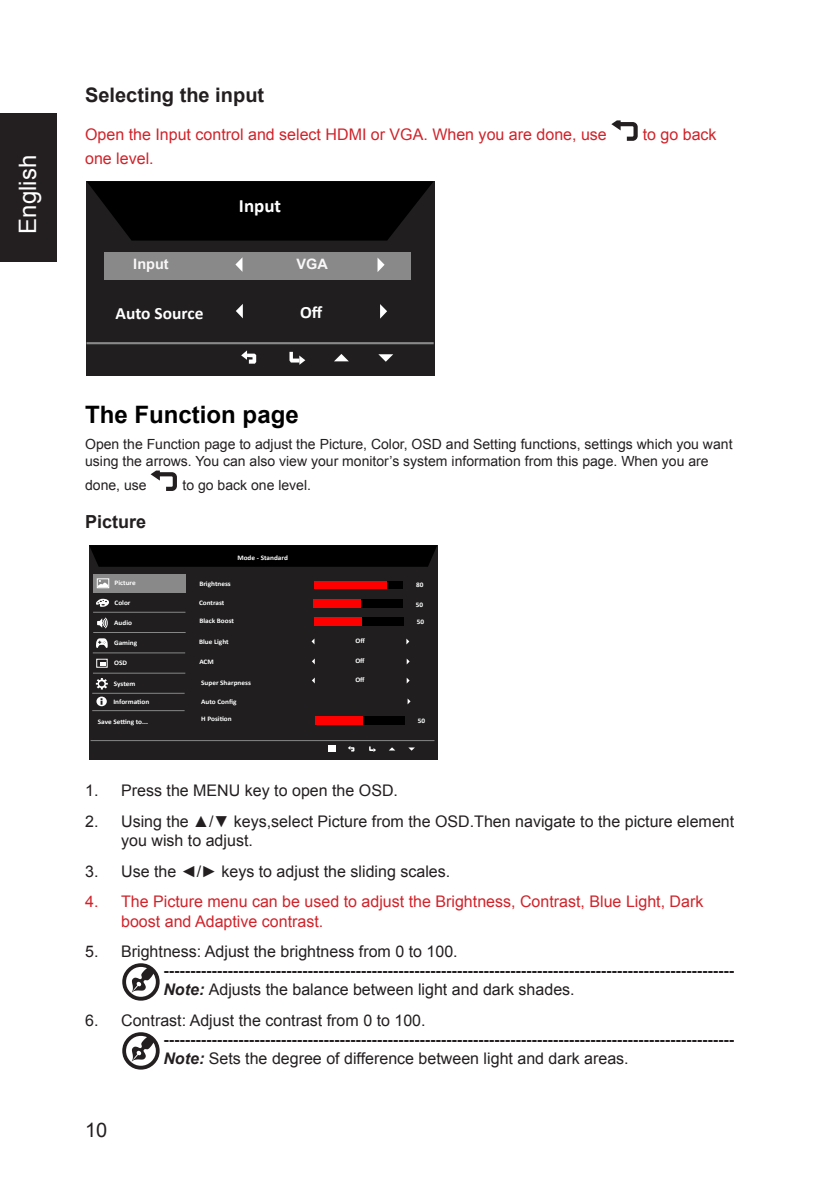
<style>
.page{position:relative;width:823px;height:1191px;background:#fff}
.page>*{position:absolute;margin:0;border:0;box-sizing:border-box;transform-origin:0 0}
.Heading_3{font:700 24px "Arial";color:#000}
.t1{font:24px "Arial";color:#fff}
.Heading1{font:700 20px "Arial";color:#231f20}
.t2{font:20px "Arial";color:#231f20}
.t3{font:700 18.8px "Calibri";color:#fff}
.Heading1-2{font:700 18px "Arial";color:#231f20}
.t4{font:700 17.2px "Calibri";color:#fff}
.t5{font:700 16px/19.2px "Arial";color:#231f20}
.Heading1-3{font:16px/19.2px "Arial";color:#d1232a}
.t6{font:16px/19.2px "Arial";color:#231f20}
.t7{font:700 14.4px "Arial";color:#f9f7f7}
.Heading1-4{font:14px/16.8px "Arial";color:#231f20}
.t8{font:700 7px "Calibri";color:#fff;scale:1.04 1}
.s1{font-weight:400}
.s2{font-style:italic}
</style>
<div class="page">
<div style="left:0;top:113px;width:57px;height:149px;background:#231f20"></div>
<svg style="left:611px;top:120px;width:27px;height:21px"></svg>
<div style="left:86px;top:181px;width:348px;height:195px;background:#201e1f"></div>
<svg style="left:87px;top:181px;width:346px;height:59px;background:#040304"></svg>
<div style="left:104px;top:252px;width:307px;height:28px;background:#898989"></div>
<svg style="left:377px;top:257px;width:7px;height:15px"></svg>
<svg style="left:235px;top:258px;width:7px;height:13px"></svg>
<svg style="left:380px;top:304px;width:7px;height:15px"></svg>
<svg style="left:236px;top:304px;width:7px;height:14px"></svg>
<hr style="left:86px;top:342px;width:347px;height:2px;background:#898989">
<svg style="left:334px;top:354px;width:14px;height:7px"></svg>
<svg style="left:378px;top:354px;width:15px;height:8px"></svg>
<svg style="left:241px;top:350px;width:15px;height:14px"></svg>
<svg style="left:289px;top:352px;width:16px;height:13px"></svg>
<svg style="left:150px;top:470px;width:27px;height:21px"></svg>
<div style="left:89px;top:545px;width:348px;height:215px;background:#201e1f"></div>
<div style="left:89px;top:545px;width:348px;height:22px;background:#000"></div>
<svg style="left:406px;top:658px;width:3px;height:6px"></svg>
<hr style="left:90px;top:740px;width:344px;height:1px;background:#898989">
<svg style="left:406px;top:638px;width:3px;height:6px"></svg>
<div style="left:314px;top:581px;width:88px;height:7px;background:#000"></div>
<div style="left:313px;top:600px;width:89px;height:8px;background:#000"></div>
<div style="left:314px;top:581px;width:73px;height:7px;background:#f00"></div>
<div style="left:313px;top:600px;width:48px;height:8px;background:#f00"></div>
<svg style="left:96px;top:598px;width:13px;height:9px"></svg>
<svg style="left:97px;top:617px;width:11px;height:12px"></svg>
<hr style="left:92px;top:693px;width:92px;height:1px;background:#898989">
<hr style="left:93px;top:672px;width:92px;height:1px;background:#898989">
<hr style="left:93px;top:652px;width:92px;height:1px;background:#898989">
<hr style="left:93px;top:632px;width:92px;height:1px;background:#898989">
<hr style="left:93px;top:612px;width:92px;height:1px;background:#898989">
<div style="left:96px;top:659px;width:12px;height:8px;border:1px solid #fff"></div>
<svg style="left:101px;top:663px;width:5px;height:3px"></svg>
<div style="left:93px;top:574px;width:92px;height:18px;background:#898989"></div>
<svg style="left:96px;top:678px;width:12px;height:11px"></svg>
<svg style="left:96px;top:638px;width:12px;height:10px"></svg>
<div style="left:97px;top:578px;width:12px;height:10px;border:1px solid #fff"></div>
<svg style="left:98px;top:580px;width:10px;height:7px"></svg>
<svg style="left:96px;top:696px;width:11px;height:10px"></svg>
<hr style="left:92px;top:710px;width:92px;height:1px;background:#898989">
<div style="left:314px;top:617px;width:89px;height:8px;background:#000"></div>
<div style="left:314px;top:617px;width:48px;height:8px;background:#f00"></div>
<svg style="left:406px;top:677px;width:3px;height:6px"></svg>
<svg style="left:407px;top:698px;width:3px;height:6px"></svg>
<div style="left:315px;top:716px;width:89px;height:8px;background:#000"></div>
<div style="left:315px;top:716px;width:48px;height:8px;background:#f00"></div>
<svg style="left:389px;top:747px;width:6px;height:3px"></svg>
<svg style="left:408px;top:747px;width:6px;height:3px"></svg>
<svg style="left:328px;top:745px;width:7px;height:7px"></svg>
<svg style="left:348px;top:746px;width:6px;height:5px"></svg>
<svg style="left:369px;top:746px;width:7px;height:6px"></svg>
<svg style="left:122px;top:963px;width:38px;height:38px"></svg>
<svg style="left:122px;top:1032px;width:38px;height:38px"></svg>
<h1 class="t1" style="left:12px;top:234px;width:80px;rotate:-90deg">English</h1>
<p class="Heading1" style="left:85px;top:82px;width:180px">Selecting the input</p>
<p class="Heading1-3" style="left:85px;top:125px;width:523px">Open the Input control and select HDMI or VGA. When you are done, use</p>
<p class="Heading1-3" style="left:642px;top:125px;width:75px">to go back</p>
<p class="Heading1-3" style="left:85px;top:149px;width:70px">one level.</p>
<p class="t3" style="left:239px;top:194px;width:44px">Input</p>
<p class="t7" style="left:133px;top:254px;width:37px">Input</p>
<p class="t7" style="left:296px;top:254px;width:33px">VGA</p>
<p class="t4" style="left:115px;top:302px;width:89px">Auto Source</p>
<p class="t4" style="left:300px;top:301px;width:24px">Off</p>
<p class="Heading_3" style="left:85px;top:399px;width:215px">The Function page</p>
<p class="Heading1-4" style="left:85px;top:436px;width:648px">Open the Function page to adjust the Picture, Color, OSD and Setting functions, settings which you want using the arrows. You can also view your monitor’s system information from this page. When you are</p>
<p class="Heading1-4" style="left:85px;top:476px;width:63px">done, use</p>
<p class="Heading1-4" style="left:182px;top:476px;width:130px">to go back one level.</p>
<p class="Heading1-2" style="left:85px;top:509px;width:63px">Picture</p>
<p class="t8" style="left:237px;top:553px;width:50px">Mode - Standard</p>
<p class="t8" style="left:416px;top:580px;width:9px">80</p>
<p class="t8" style="left:415px;top:600px;width:9px">50</p>
<p class="t8" style="left:355px;top:636px;width:10px">Off</p>
<p class="t8" style="left:355px;top:656px;width:10px">Off</p>
<p class="t8" style="left:114px;top:578px;width:22px">Picture</p>
<p class="t8" style="left:199px;top:579px;width:32px">Brightness</p>
<p class="t8" style="left:199px;top:599px;width:26px">Contrast</p>
<p class="t8" style="left:199px;top:637px;width:30px">Blue Light</p>
<p class="t8" style="left:199px;top:657px;width:15px">ACM</p>
<p class="t8" style="left:114px;top:598px;width:17px">Color</p>
<p class="t8" style="left:114px;top:618px;width:19px">Audio</p>
<p class="t8" style="left:114px;top:638px;width:24px">Gaming</p>
<p class="t8" style="left:114px;top:658px;width:14px">OSD</p>
<p class="t8" style="left:114px;top:679px;width:22px">System</p>
<p class="t8" style="left:199px;top:616px;width:35px">Black Boost</p>
<p class="t8" style="left:416px;top:617px;width:9px">50</p>
<p class="t8" style="left:355px;top:675px;width:10px">Off</p>
<p class="t8" style="left:201px;top:678px;width:49px">Super Sharpness</p>
<p class="t8" style="left:113px;top:697px;width:36px">Information</p>
<p class="t8" style="left:201px;top:697px;width:35px">Auto Config</p>
<p class="t8" style="left:98px;top:717px;width:50px">Save Setting to...</p>
<p class="t8" style="left:201px;top:714px;width:31px">H Position</p>
<p class="t8" style="left:417px;top:716px;width:9px">50</p>
<p class="t6" style="left:85px;top:781px;width:314px">1. Press the MENU key to open the OSD.</p>
<p class="t6" style="left:121px;top:812px;width:614px;text-indent:-36px">2. Using the ▲/▼ keys,select Picture from the OSD.Then navigate to the picture element you wish to adjust.</p>
<p class="t6" style="left:85px;top:861px;width:366px">3. Use the ◄/► keys to adjust the sliding scales.</p>
<p class="Heading1-3" style="left:121px;top:892px;width:583px;text-indent:-36px">4. The Picture menu can be used to adjust the Brightness, Contrast, Blue Light, Dark boost and Adaptive contrast.</p>
<p class="t5" style="left:163px;top:942px;width:572px;text-indent:-78px"><span class="s1">5. Brightness: Adjust the brightness from 0 to 100. </span>‑----------------------------------------------------------------------------------------------------------<br><span class="s2">Note:</span> <span class="s1">Adjusts the balance between light and dark shades.</span></p>
<p class="t5" style="left:163px;top:1011px;width:572px;text-indent:-78px"><span class="s1">6. Contrast: Adjust the contrast from 0 to 100. </span>‑----------------------------------------------------------------------------------------------------------<br><span class="s2">Note:</span> <span class="s1">Sets the degree of difference between light and dark areas.</span></p>
<p class="t2" style="left:85px;top:1116px;width:24px">10</p>
</div>
